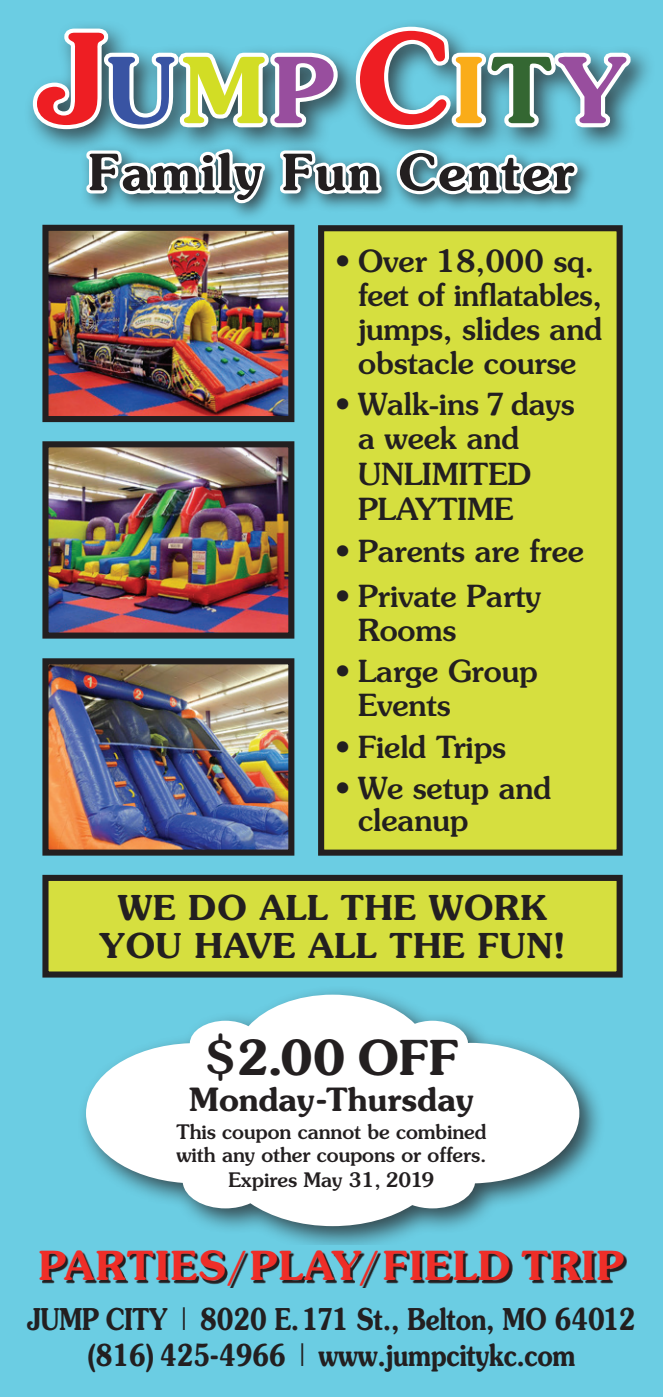
<style>
.page{position:relative;width:663px;height:1397px;background:#fff}
.page>*{position:absolute;margin:0;border:0;box-sizing:border-box;transform-origin:0 0}
.t1{font:600 123.6px "Souvenir";color:#ee1e23}
.t2{font:600 50px "Souvenir";letter-spacing:.04em;color:#231f20}
.t3{font:600 48px "Souvenir";color:#231f20}
.t4{font:600 40px "Souvenir";letter-spacing:.04em;color:#ee2e28}
.t5{font:600 34.4px/38px "Souvenir";letter-spacing:.02em;color:#231f20;text-align:center}
.t6{font:600 32px "Souvenir";color:#231f20}
.t7{font:500 30.4px/34px "Souvenir";color:#231f20}
.t8{font:600 30px/36px "Souvenir";letter-spacing:-.01em;color:#231f20;text-align:center;scale:.83 1}
.t9{font:500 20px/24.4px "Souvenir";color:#231f20;text-align:center}
.s1{font-size:90.8px;color:#3954a3}
.s2{font-size:90.8px;color:#d2dd25}
.s3{font-size:90.8px;color:#984e9e}
.s4{font-size:90.8px;color:#faac19}
.s5{font-size:90.8px;color:#346732}
</style>
<div class="page">
<div style="left:0;top:0;width:662px;height:1397px;background:#6bcde3"></div>
<div style="left:24px;top:17px;width:632px;height:139px;background:#231f20;opacity:.75"></div>
<svg style="left:29px;top:23px;width:605px;height:194px"></svg>
<img style="left:49px;top:232px;width:238px;height:183px">
<div style="left:42px;top:225px;width:252px;height:197px;border:6px solid #231f20"></div>
<img style="left:49px;top:448px;width:238px;height:184px">
<div style="left:42px;top:441px;width:252px;height:198px;border:6px solid #231f20"></div>
<img style="left:49px;top:665px;width:238px;height:184px">
<div style="left:42px;top:658px;width:252px;height:198px;border:6px solid #231f20"></div>
<div style="left:321px;top:228px;width:298px;height:625px;background:#d6df3f"></div>
<div style="left:318px;top:225px;width:304px;height:631px;border:6px solid #231f20"></div>
<div style="left:45px;top:878px;width:574px;height:96px;background:#d6df3f"></div>
<div style="left:42px;top:875px;width:580px;height:102px;border:6px solid #231f20"></div>
<div style="left:77px;top:986px;width:528px;height:258px;background:#231f20;opacity:.75"></div>
<svg style="left:86px;top:995px;width:493px;height:231px;fill:#fff"></svg>
<svg style="left:42px;top:1252px;width:584px;height:36px"></svg>
<h1 class="t1" style="left:37px;top:-1px;width:590px">J<span class="s1">U</span><span class="s2">M</span><span class="s3">P</span> C<span class="s4">I</span><span class="s5">T</span><span class="s3">Y</span></h1>
<h2 class="t2" style="left:88px;top:140px;width:487px">Family Fun Center</h2>
<p class="t7" style="left:358px;top:244px;width:245px;text-indent:-23px">• Over 18,000 sq. feet of inflatables, jumps, slides and obstacle course</p>
<p class="t7" style="left:358px;top:386px;width:218px;line-height:35.2px;text-indent:-23px">• Walk-ins 7 days a week and<br>UNLIMITED<br>PLAYTIME</p>
<p class="t7" style="left:335px;top:533px;width:250px">• Parents are free</p>
<p class="t7" style="left:358px;top:579px;width:184px;text-indent:-23px">• Private Party<br>Rooms</p>
<p class="t7" style="left:358px;top:654px;width:181px;text-indent:-23px">• Large Group<br>Events</p>
<p class="t7" style="left:335px;top:729px;width:172px">• Field Trips</p>
<p class="t7" style="left:358px;top:772px;width:195px;line-height:32px;text-indent:-23px">• We setup and cleanup</p>
<p class="t5" style="left:100px;top:889px;width:467px">WE DO ALL THE WORK<br>YOU HAVE ALL THE FUN!</p>
<h3 class="t3" style="left:204px;top:1026px;width:256px">$2.00 OFF</h3>
<p class="t6" style="left:189px;top:1078px;width:285px">Monday-Thursday</p>
<p class="t9" style="left:176px;top:1119px;width:311px">This coupon cannot be combined with any other coupons or offers.<br>Expires May 31, 2019</p>
<h3 class="t4" style="left:39px;top:1239px;width:586px">PARTIES/PLAY/FIELD TRIP</h3>
<p class="t8" style="left:27px;top:1301px;width:734px">JUMP CITY | 8020 E. 171 St., Belton, MO 64012 (816) 425-4966 | www.jumpcitykc.com</p>
</div>
